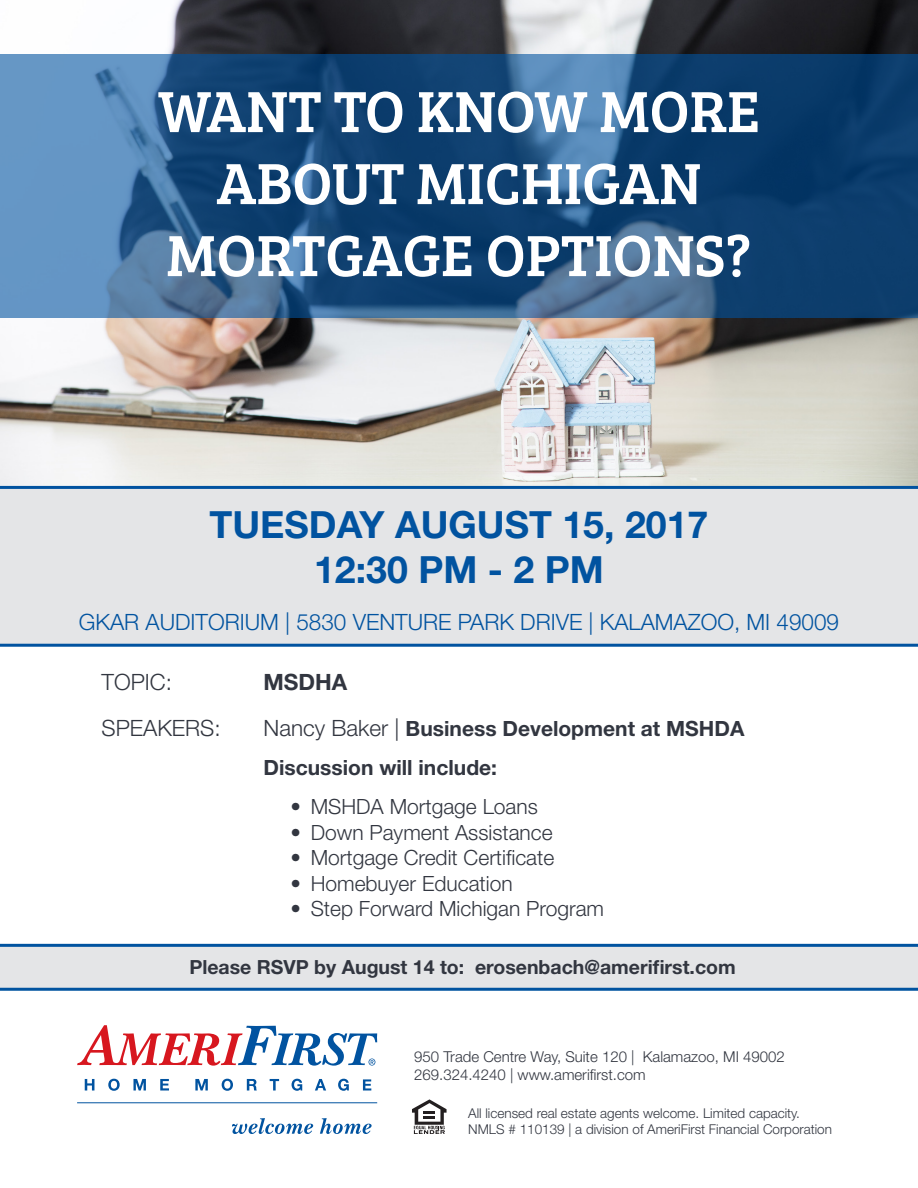
<style>
.page{position:relative;width:918px;height:1188px;background:#fff}
.page>*{position:absolute;margin:0;border:0;box-sizing:border-box;transform-origin:0 0}
.t1{font:60px "Bree Serif";color:#fff}
.t2{font:700 37.5px "Helvetica Neue LT Std";color:#0153a0}
.t3{font:300 22.5px "Helvetica Neue LT Std";color:#0153a0}
.t4{font:300 22.5px "Helvetica Neue LT Std";color:#323640}
.t5{font:700 22.5px "Helvetica Neue LT Std";color:#323640}
.t6{font:300 21px "Helvetica Neue LT Std";color:#323640}
.t7{font:700 21px "Helvetica Neue LT Std";color:#323640}
.t8{font:700 19.5px "Helvetica Neue LT Std";color:#323640}
.t9{font:300 15px "Helvetica Neue LT Std";color:#323640}
.t10{font:300 13.5px "Helvetica Neue LT Std";color:#323640}
.s1{font-weight:300;font-size:22.5px}
</style>
<div class="page">
<img style="left:1px;top:0;width:917px;height:486px">
<svg style="left:412px;top:1099px;width:35px;height:35px"></svg>
<svg style="left:85px;top:1079px;width:9px;height:12px"></svg>
<svg style="left:108px;top:1079px;width:12px;height:12px"></svg>
<svg style="left:133px;top:1079px;width:13px;height:12px"></svg>
<svg style="left:160px;top:1079px;width:9px;height:12px"></svg>
<svg style="left:195px;top:1079px;width:13px;height:12px"></svg>
<svg style="left:222px;top:1079px;width:11px;height:12px"></svg>
<svg style="left:247px;top:1079px;width:10px;height:12px"></svg>
<svg style="left:270px;top:1079px;width:9px;height:12px"></svg>
<svg style="left:292px;top:1079px;width:10px;height:12px"></svg>
<svg style="left:315px;top:1079px;width:11px;height:12px"></svg>
<svg style="left:338px;top:1079px;width:11px;height:12px"></svg>
<svg style="left:363px;top:1079px;width:8px;height:12px"></svg>
<svg style="left:77px;top:1025px;width:300px;height:41px"></svg>
<svg style="left:232px;top:1118px;width:81px;height:16px"></svg>
<svg style="left:320px;top:1118px;width:52px;height:16px"></svg>
<hr style="left:77px;top:1102px;width:300px;height:1px;background:#0153a0">
<div style="left:0;top:486px;width:918px;height:161px;background:#e4e5e7"></div>
<svg style="left:0;top:944px;width:918px;height:47px;background:#c7d2de"></svg>
<svg style="left:0;top:54px;width:918px;height:264px;background:#275785"></svg>
<p class="t1" style="left:158px;top:67px;width:603px">WANT TO KNOW MORE</p>
<p class="t1" style="left:217px;top:139px;width:486px">ABOUT MICHIGAN</p>
<p class="t1" style="left:167px;top:211px;width:586px">MORTGAGE OPTIONS?</p>
<p class="t2" style="left:210px;top:502px;width:500px">TUESDAY AUGUST 15, 2017</p>
<p class="t2" style="left:314px;top:547px;width:291px">12:30 PM - 2 PM</p>
<p class="t3" style="left:79px;top:609px;width:762px">GKAR AUDITORIUM | 5830 VENTURE PARK DRIVE | KALAMAZOO, MI 49009</p>
<p class="t4" style="left:102px;top:669px;width:72px">TOPIC:</p>
<p class="t5" style="left:264px;top:669px;width:85px">MSDHA</p>
<p class="t4" style="left:102px;top:714px;width:121px">SPEAKERS:</p>
<p class="t7" style="left:264px;top:716px;width:482px"><span class="s1">Nancy Baker |</span> Business Development at MSHDA</p>
<p class="t7" style="left:264px;top:755px;width:235px">Discussion will include:</p>
<p class="t6" style="left:291px;top:794px;width:249px">• MSHDA Mortgage Loans</p>
<p class="t6" style="left:291px;top:819px;width:264px">• Down Payment Assistance</p>
<p class="t6" style="left:291px;top:845px;width:265px">• Mortgage Credit Certificate</p>
<p class="t6" style="left:291px;top:870px;width:224px">• Homebuyer Education</p>
<p class="t6" style="left:291px;top:896px;width:315px">• Step Forward Michigan Program</p>
<p class="t8" style="left:189px;top:955px;width:548px">Please RSVP by August 14 to: erosenbach@amerifirst.com</p>
<p class="t9" style="left:414px;top:1047px;width:372px">950 Trade Centre Way, Suite 120 | Kalamazoo, MI 49002</p>
<p class="t9" style="left:414px;top:1065px;width:233px">269.324.4240 | www.amerifirst.com</p>
<p class="t10" style="left:468px;top:1105px;width:333px">All licensed real estate agents welcome. Limited capacity.</p>
<p class="t10" style="left:468px;top:1121px;width:365px">NMLS # 110139 | a division of AmeriFirst Financial Corporation</p>
</div>
